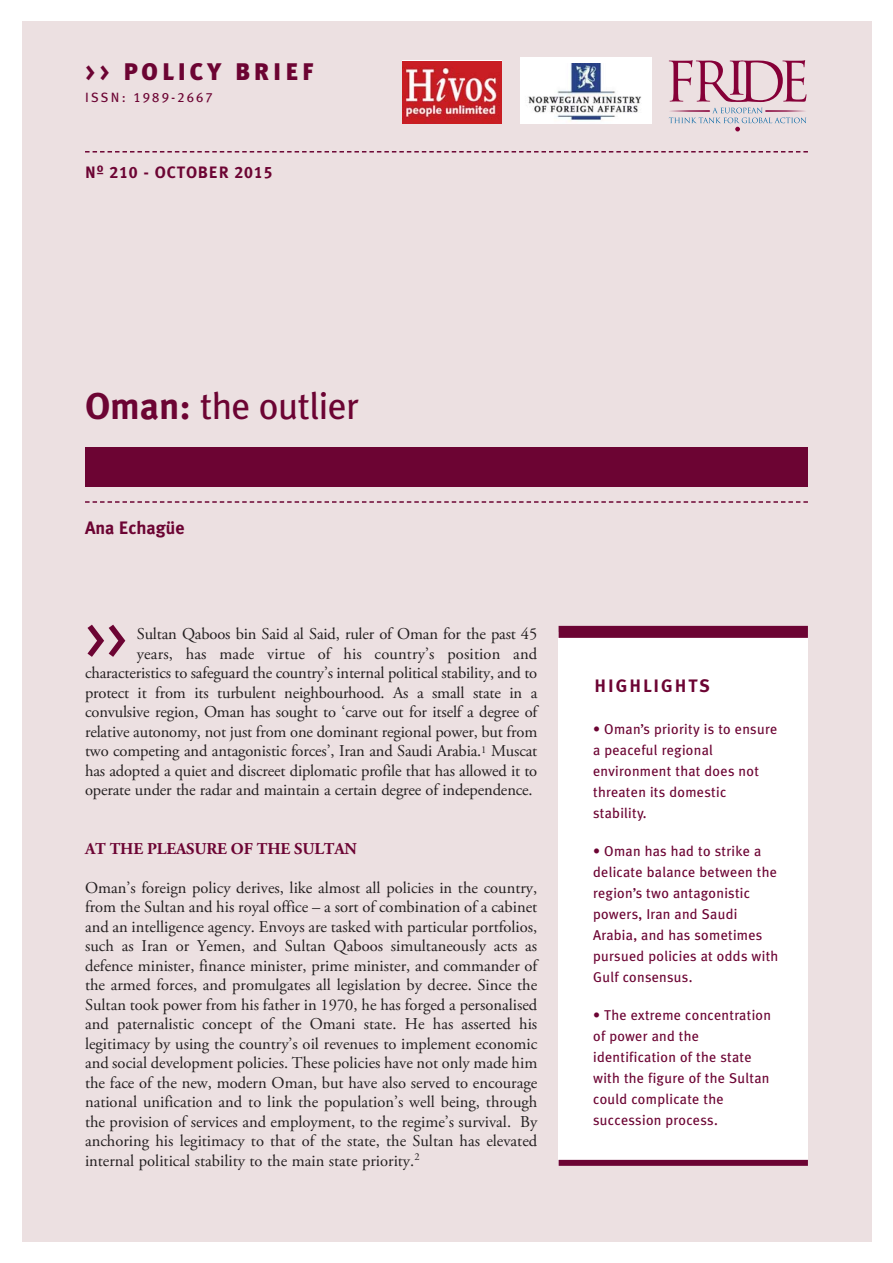
<style>
.page{position:relative;width:893px;height:1263px;background:#fff}
.page>*{position:absolute;margin:0;border:0;box-sizing:border-box;transform-origin:0 0}
.t1{font:59.55px "Meta Plus Book Caps";color:#6c0433}
.t2{font:37.5px "Meta Plus";letter-spacing:-.015em;color:#6c0433}
.t3{font:900 24px "Meta Plus";letter-spacing:.165em;color:#6c0433}
.t4{font:700 18px "Meta Plus";letter-spacing:.1em;color:#6c0433}
.t5{font:700 18px "Meta Plus";color:#6c0433}
.t6{font:16.5px/19.5px "Adobe Garamond Pro";letter-spacing:-.01em;color:#231f20;text-align:right}
.t7{font:700 16.5px "Adobe Garamond Pro";letter-spacing:-.01em;color:#6c0433}
.t8{font:16.5px "Meta Plus Bold Caps";letter-spacing:.055em;color:#6c0433}
.t9{font:14.25px/21px "Meta Plus";letter-spacing:.02em;color:#6c0433}
.t10{font:13.5px "Meta Plus Book Caps";letter-spacing:.16em;color:#6c0433}
.s1{font-family:"Meta Plus Bold Caps";font-weight:400}
.s2{font-weight:700}
</style>
<div class="page">
<div style="left:22px;top:22px;width:850px;height:1220px;background:#ece0e1"></div>
<svg style="left:85px;top:151px;width:723px;height:2px"></svg>
<div style="left:85px;top:447px;width:723px;height:39px;background:#6c0433"></div>
<svg style="left:85px;top:501px;width:723px;height:2px"></svg>
<div style="left:559px;top:632px;width:249px;height:534px;background:#fff"></div>
<div style="left:559px;top:626px;width:249px;height:12px;background:#6c0433"></div>
<div style="left:559px;top:1160px;width:249px;height:6px;background:#6c0433"></div>
<svg style="left:669px;top:60px;width:137px;height:71px"></svg>
<div style="left:520px;top:58px;width:132px;height:66px;background:#fff"></div>
<img style="left:528px;top:64px;width:113px;height:58px">
<img style="left:402px;top:61px;width:99px;height:63px">
<h3 class="t3" style="left:85px;top:59px;width:230px"><span class="s1">&gt;&gt;</span> POLICY BRIEF</h3>
<p class="t10" style="left:85px;top:90px;width:129px">ISSN: 1989-2667</p>
<p class="t8" style="left:85px;top:162px;width:189px">Nº 210 - OCTOBER 2015</p>
<h2 class="t2" style="left:85px;top:388px;width:275px"><span class="s2">Oman:</span> the outlier</h2>
<p class="t5" style="left:85px;top:520px;width:101px">Ana Echagüe</p>
<h1 class="t1" style="left:85px;top:603px;width:43px">&gt;&gt;</h1>
<p class="t6" style="left:85px;top:625px;width:454px">Sultan Qaboos bin Said al Said, ruler of Oman for the past 45<br>years, has made virtue of his country’s position and characteristics to safeguard the country’s internal political stability, and to protect it from its turbulent neighbourhood. As a small state in a convulsive region, Oman has sought to ‘carve out for itself a degree of relative autonomy, not just from one dominant regional power, but from two competing and antagonistic forces’, Iran and Saudi Arabia.<sup>1</sup> Muscat has adopted a quiet and discreet diplomatic profile that has allowed it to operate under the radar and maintain a certain degree of independence.</p>
<p class="t7" style="left:85px;top:838px;width:273px">AT THE PLEASURE OF THE SULTAN</p>
<p class="t6" style="left:85px;top:879px;width:454px;text-align:justify">Oman’s foreign policy derives, like almost all policies in the country, from the Sultan and his royal office – a sort of combination of a cabinet and an intelligence agency. Envoys are tasked with particular portfolios, such as Iran or Yemen, and Sultan Qaboos simultaneously acts as defence minister, finance minister, prime minister, and commander of the armed forces, and promulgates all legislation by decree. Since the Sultan took power from his father in 1970, he has forged a personalised and paternalistic concept of the Omani state. He has asserted his legitimacy by using the country’s oil revenues to implement economic and social development policies. These policies have not only made him the face of the new, modern Oman, but have also served to encourage national unification and to link the population’s well being, through the provision of services and employment, to the regime’s survival. By anchoring his legitimacy to that of the state, the Sultan has elevated internal political stability to the main state priority.<sup>2</sup></p>
<p class="t4" style="left:594px;top:678px;width:117px">HIGHLIGHTS</p>
<p class="t9" style="left:593px;top:719px;width:186px">• Oman’s priority is to ensure a peaceful regional environment that does not threaten its domestic stability.</p>
<p class="t9" style="left:593px;top:841px;width:187px">• Oman has had to strike a delicate balance between the region’s two antagonistic powers, Iran and Saudi<br>Arabia, and has sometimes pursued policies at odds with<br>Gulf consensus.</p>
<p class="t9" style="left:593px;top:1005px;width:179px">• The extreme concentration of power and the identification of the state with the figure of the Sultan could complicate the succession process.</p>
</div>
